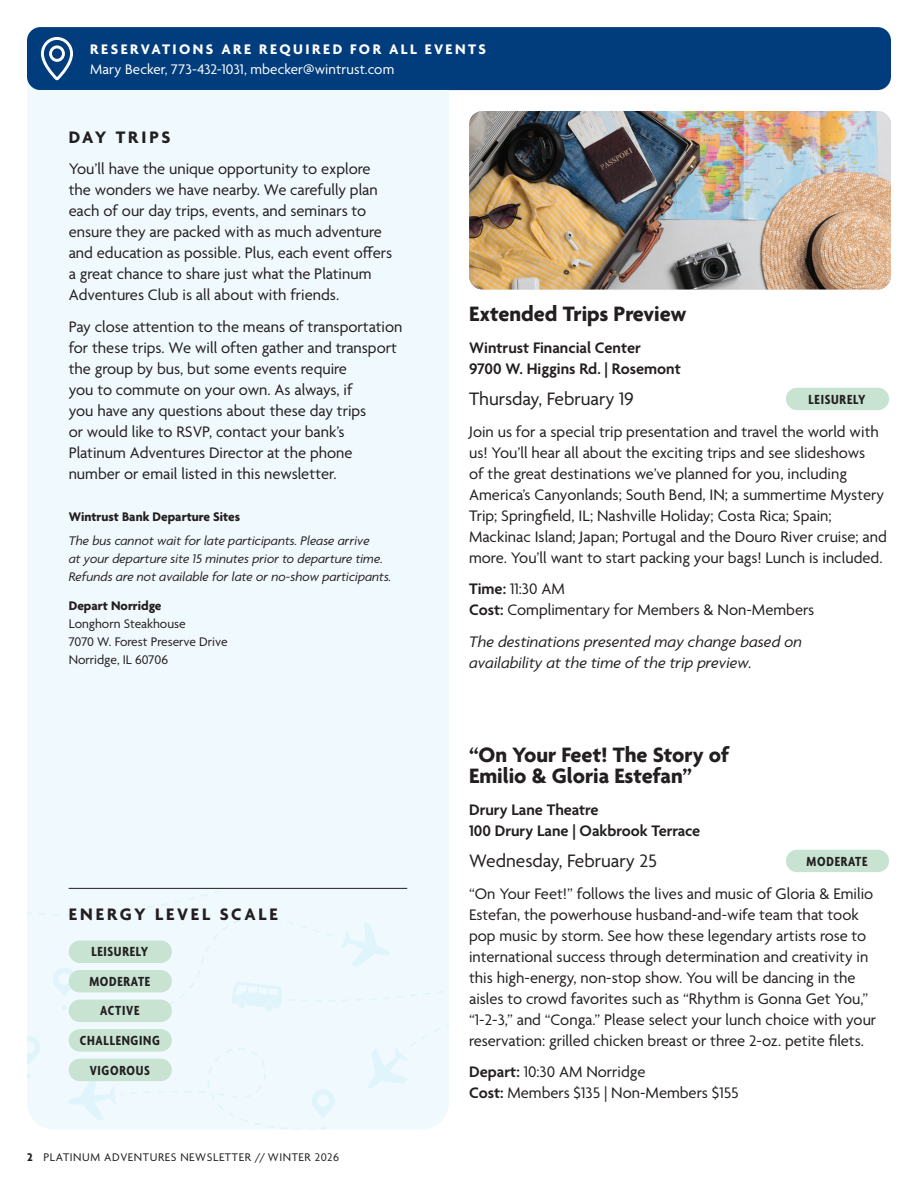
<style>
.page{position:relative;width:918px;height:1188px;background:#fff}
.page>*{position:absolute;margin:0;border:0;box-sizing:border-box;transform-origin:0 0}
.t1{font:700 22.5px/21px "Agenda";color:#231f20}
.t2{font:19.5px "Agenda";color:#231f20}
.t3{font:700 18px "Agenda";letter-spacing:.15em;color:#231f20}
.t4{font:16.5px/21px "Agenda";color:#231f20}
.t5{font:600 16.5px/21px "Agenda";color:#231f20}
.t6{font:italic 16.5px/21px "Agenda";color:#231f20}
.t7{font:15px "Agenda";letter-spacing:.005em;color:#fff}
.t8{font:700 15px "Agenda";letter-spacing:.165em;color:#fff}
.t9{font:700 condensed 14.25px/29.5px "Agenda";letter-spacing:.05em;color:#231f20;text-align:center}
.t10{font:italic 13.5px/18px "Agenda";color:#231f20}
.t11{font:13.5px/18px "Agenda";color:#231f20}
.t12{font:700 13.5px "Agenda";color:#231f20}
.t13{font:12px "Agenda";letter-spacing:.05em;color:#231f20}
.s1{font-weight:700}
.s2{font-weight:600}
</style>
<div class="page">
<div style="left:27px;top:27px;width:864px;height:63px;background:#013d7d;border-radius:14px"></div>
<svg style="left:41px;top:37px;width:32px;height:44px"></svg>
<div style="left:27px;top:90px;width:422px;height:798px;background:#f0f9fd"></div>
<div style="left:27px;top:888px;width:422px;height:242px;background:#f0f9fd"></div>
<img style="left:469px;top:111px;width:422px;height:179px">
<div style="left:786px;top:388px;width:103px;height:22px;background:#c8e3d2;border-radius:11px"></div>
<hr style="left:69px;top:888px;width:338px;height:1px;background:#231f20">
<div style="left:69px;top:940px;width:103px;height:23px;background:#c8e3d2;border-radius:11px"></div>
<div style="left:69px;top:970px;width:103px;height:22px;background:#c8e3d2;border-radius:11px"></div>
<div style="left:69px;top:1000px;width:103px;height:22px;background:#c8e3d2;border-radius:11px"></div>
<div style="left:69px;top:1029px;width:103px;height:23px;background:#c8e3d2;border-radius:11px"></div>
<div style="left:69px;top:1059px;width:103px;height:22px;background:#c8e3d2;border-radius:11px"></div>
<div style="left:786px;top:850px;width:103px;height:22px;background:#c8e3d2;border-radius:11px"></div>
<p class="t8" style="left:90px;top:41px;width:397px">RESERVATIONS ARE REQUIRED FOR ALL EVENTS</p>
<p class="t7" style="left:90px;top:61px;width:306px">Mary Becker, 773-432-1031, mbecker@wintrust.com</p>
<p class="t3" style="left:69px;top:127px;width:103px">DAY TRIPS</p>
<p class="t4" style="left:69px;top:159px;width:325px">You’ll have the unique opportunity to explore the wonders we have nearby. We carefully plan each of our day trips, events, and seminars to ensure they are packed with as much adventure and education as possible. Plus, each event offers a great chance to share just what the Platinum Adventures Club is all about with friends.</p>
<p class="t4" style="left:69px;top:317px;width:335px">Pay close attention to the means of transportation for these trips. We will often gather and transport the group by bus, but some events require<br>you to commute on your own. As always, if<br>you have any questions about these day trips<br>or would like to RSVP, contact your bank’s Platinum Adventures Director at the phone number or email listed in this newsletter.</p>
<p class="t12" style="left:69px;top:509px;width:173px">Wintrust Bank Departure Sites</p>
<p class="t10" style="left:69px;top:532px;width:324px">The bus cannot wait for late participants. Please arrive<br>at your departure site 15 minutes prior to departure time.<br>Refunds are not available for late or no-show participants.</p>
<p class="t12" style="left:69px;top:599px;width:94px">Depart Norridge</p>
<p class="t11" style="left:69px;top:616px;width:161px">Longhorn Steakhouse<br>7070 W. Forest Preserve Drive<br>Norridge, IL 60706</p>
<p class="t3" style="left:69px;top:904px;width:210px">ENERGY LEVEL SCALE</p>
<p class="t9" style="left:80px;top:938px;width:81px">LEISURELY<br>MODERATE<br>ACTIVE<br>CHALLENGING<br>VIGOROUS</p>
<p class="t13" style="left:27px;top:1151px;width:314px"><span class="s1">2</span> PLATINUM ADVENTURES NEWSLETTER // WINTER 2026</p>
<h1 class="t1" style="left:469px;top:305px;width:219px">Extended Trips Preview</h1>
<p class="t5" style="left:469px;top:338px;width:213px">Wintrust Financial Center<br>9700 W. Higgins Rd. | Rosemont</p>
<p class="t2" style="left:469px;top:388px;width:166px">Thursday, February 19</p>
<p class="t9" style="left:809px;top:385px;width:58px">LEISURELY</p>
<p class="t4" style="left:469px;top:422px;width:419px">Join us for a special trip presentation and travel the world with us! You’ll hear all about the exciting trips and see slideshows<br>of the great destinations we’ve planned for you, including America’s Canyonlands; South Bend, IN; a summertime Mystery Trip; Springfield, IL; Nashville Holiday; Costa Rica; Spain; Mackinac Island; Japan; Portugal and the Douro River cruise; and more. You’ll want to start packing your bags! Lunch is included.</p>
<p class="t4" style="left:469px;top:579px;width:347px"><span class="s2">Time:</span> 11:30 AM<br><span class="s2">Cost:</span> Complimentary for Members &amp; Non-Members</p>
<p class="t6" style="left:469px;top:631px;width:334px">The destinations presented may change based on availability at the time of the trip preview.</p>
<h1 class="t1" style="left:469px;top:746px;width:262px">“On Your Feet! The Story of<br>Emilio &amp; Gloria Estefan”</h1>
<p class="t5" style="left:469px;top:800px;width:233px">Drury Lane Theatre<br>100 Drury Lane | Oakbrook Terrace</p>
<p class="t2" style="left:469px;top:850px;width:190px">Wednesday, February 25</p>
<p class="t9" style="left:807px;top:847px;width:62px">MODERATE</p>
<p class="t4" style="left:469px;top:884px;width:409px">“On Your Feet!” follows the lives and music of Gloria &amp; Emilio Estefan, the powerhouse husband-and-wife team that took pop music by storm. See how these legendary artists rose to international success through determination and creativity in this high-energy, non-stop show. You will be dancing in the aisles to crowd favorites such as “Rhythm is Gonna Get You,” “1-2-3,” and “Conga.” Please select your lunch choice with your reservation: grilled chicken breast or three 2-oz. petite filets.</p>
<p class="t4" style="left:469px;top:1062px;width:271px"><span class="s2">Depart:</span> 10:30 AM Norridge<br><span class="s2">Cost:</span> Members $135 | Non-Members $155</p>
</div>
